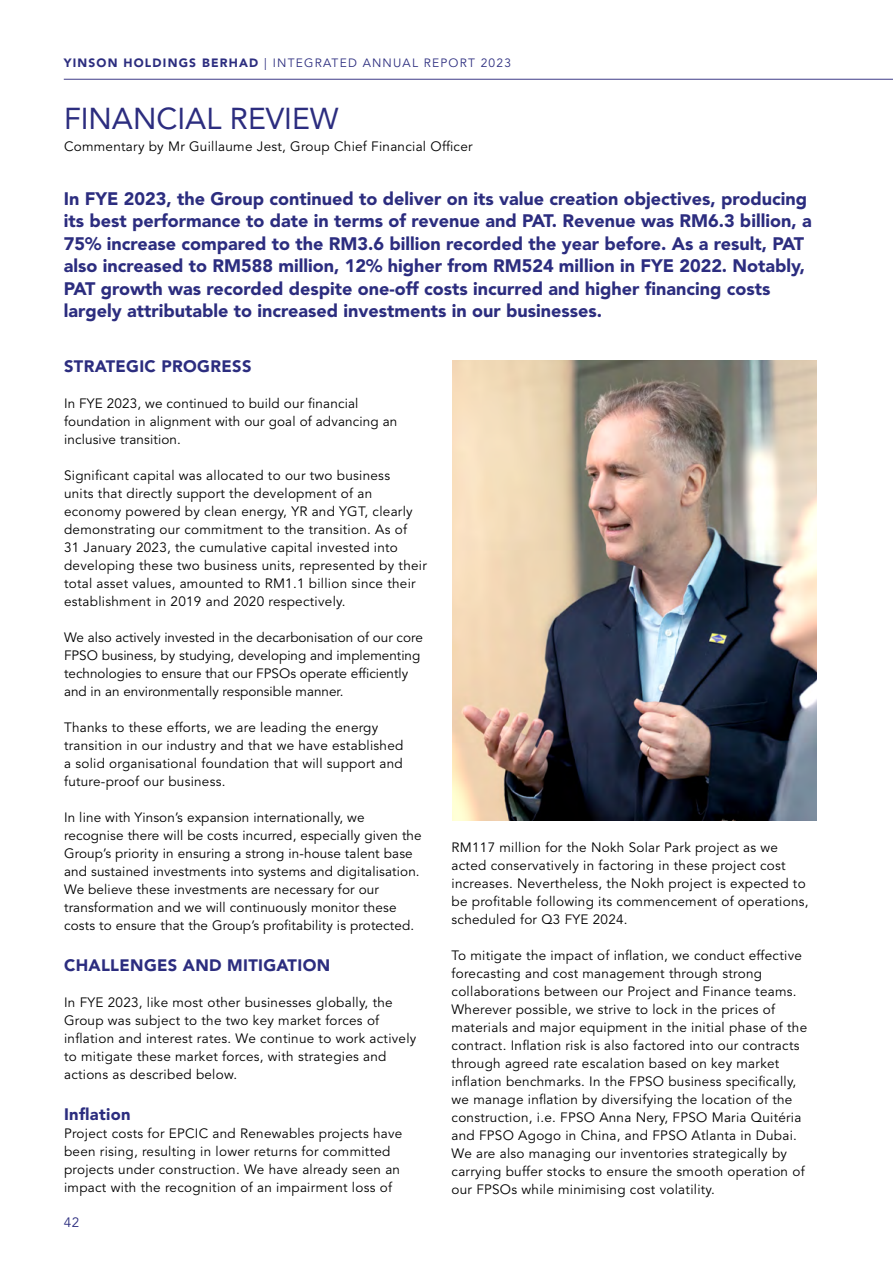
<style>
.page{position:relative;width:893px;height:1263px;background:#fff}
.page>*{position:absolute;margin:0;border:0;box-sizing:border-box;transform-origin:0 0}
.t1{font:30px "Avenir LT Std";color:#2c2d7f}
.t2{font:900 18px/22.5px "Avenir LT Std";color:#2c2d7f}
.t3{font:900 16.5px "Avenir LT Std";letter-spacing:.02em;color:#2c2d7f}
.t4{font:13.5px/18px "Avenir LT Std";letter-spacing:.02em;color:#000}
.t5{font:13.5px/18px "Avenir LT Std";color:#000}
.t6{font:13.5px "Avenir LT Std";color:#2c2d7f}
.t7{font:12px "Avenir LT Std";letter-spacing:.1em;color:#2c2d7f}
.s1{font-weight:900}
</style>
<div class="page">
<hr style="left:64px;top:79px;width:829px;height:1px;background:#3d3b87">
<img style="left:452px;top:360px;width:364px;height:461px">
<p class="t7" style="left:64px;top:56px;width:449px"><span class="s1">YINSON HOLDINGS BERHAD</span> | INTEGRATED ANNUAL REPORT 2023</p>
<h1 class="t1" style="left:64px;top:101px;width:276px">FINANCIAL REVIEW</h1>
<p class="t4" style="left:64px;top:138px;width:410px">Commentary by Mr Guillaume Jest, Group Chief Financial Officer</p>
<p class="t2" style="left:64px;top:187px;width:749px">In FYE 2023, the Group continued to deliver on its value creation objectives, producing its best performance to date in terms of revenue and PAT. Revenue was RM6.3 billion, a 75% increase compared to the RM3.6 billion recorded the year before. As a result, PAT also increased to RM588 million, 12% higher from RM524 million in FYE 2022. Notably, PAT growth was recorded despite one-off costs incurred and higher financing costs largely attributable to increased investments in our businesses.</p>
<p class="t3" style="left:64px;top:357px;width:189px">STRATEGIC PROGRESS</p>
<p class="t4" style="left:64px;top:395px;width:335px">In FYE 2023, we continued to build our financial foundation in alignment with our goal of advancing an inclusive transition.</p>
<p class="t4" style="left:64px;top:467px;width:364px">Significant capital was allocated to our two business<br>units that directly support the development of an economy powered by clean energy, YR and YGT, clearly demonstrating our commitment to the transition. As of<br>31 January 2023, the cumulative capital invested into developing these two business units, represented by their total asset values, amounted to RM1.1 billion since their establishment in 2019 and 2020 respectively.</p>
<p class="t5" style="left:64px;top:629px;width:360px">We also actively invested in the decarbonisation of our core FPSO business, by studying, developing and implementing technologies to ensure that our FPSOs operate efficiently and in an environmentally responsible manner.</p>
<p class="t4" style="left:64px;top:719px;width:341px">Thanks to these efforts, we are leading the energy transition in our industry and that we have established a solid organisational foundation that will support and future-proof our business.</p>
<p class="t4" style="left:64px;top:809px;width:359px">In line with Yinson’s expansion internationally, we recognise there will be costs incurred, especially given the Group’s priority in ensuring a strong in-house talent base and sustained investments into systems and digitalisation.<br>We believe these investments are necessary for our transformation and we will continuously monitor these costs to ensure that the Group’s profitability is protected.</p>
<p class="t3" style="left:64px;top:955px;width:268px">CHALLENGES AND MITIGATION</p>
<p class="t4" style="left:64px;top:994px;width:354px">In FYE 2023, like most other businesses globally, the Group was subject to the two key market forces of inflation and interest rates. We continue to work actively to mitigate these market forces, with strategies and actions as described below.</p>
<p class="t3" style="left:64px;top:1104px;width:68px">Inflation</p>
<p class="t4" style="left:64px;top:1124px;width:340px">Project costs for EPCIC and Renewables projects have been rising, resulting in lower returns for committed projects under construction. We have already seen an impact with the recognition of an impairment loss of</p>
<p class="t6" style="left:64px;top:1215px;width:17px">42</p>
<p class="t4" style="left:452px;top:839px;width:359px">RM117 million for the Nokh Solar Park project as we acted conservatively in factoring in these project cost increases. Nevertheless, the Nokh project is expected to be profitable following its commencement of operations, scheduled for Q3 FYE 2024.</p>
<p class="t4" style="left:452px;top:947px;width:357px">To mitigate the impact of inflation, we conduct effective forecasting and cost management through strong collaborations between our Project and Finance teams.<br>Wherever possible, we strive to lock in the prices of materials and major equipment in the initial phase of the contract. Inflation risk is also factored into our contracts through agreed rate escalation based on key market inflation benchmarks. In the FPSO business specifically, we manage inflation by diversifying the location of the construction, i.e. FPSO Anna Nery, FPSO Maria Quitéria and FPSO Agogo in China, and FPSO Atlanta in Dubai.<br>We are also managing our inventories strategically by carrying buffer stocks to ensure the smooth operation of our FPSOs while minimising cost volatility.</p>
</div>
